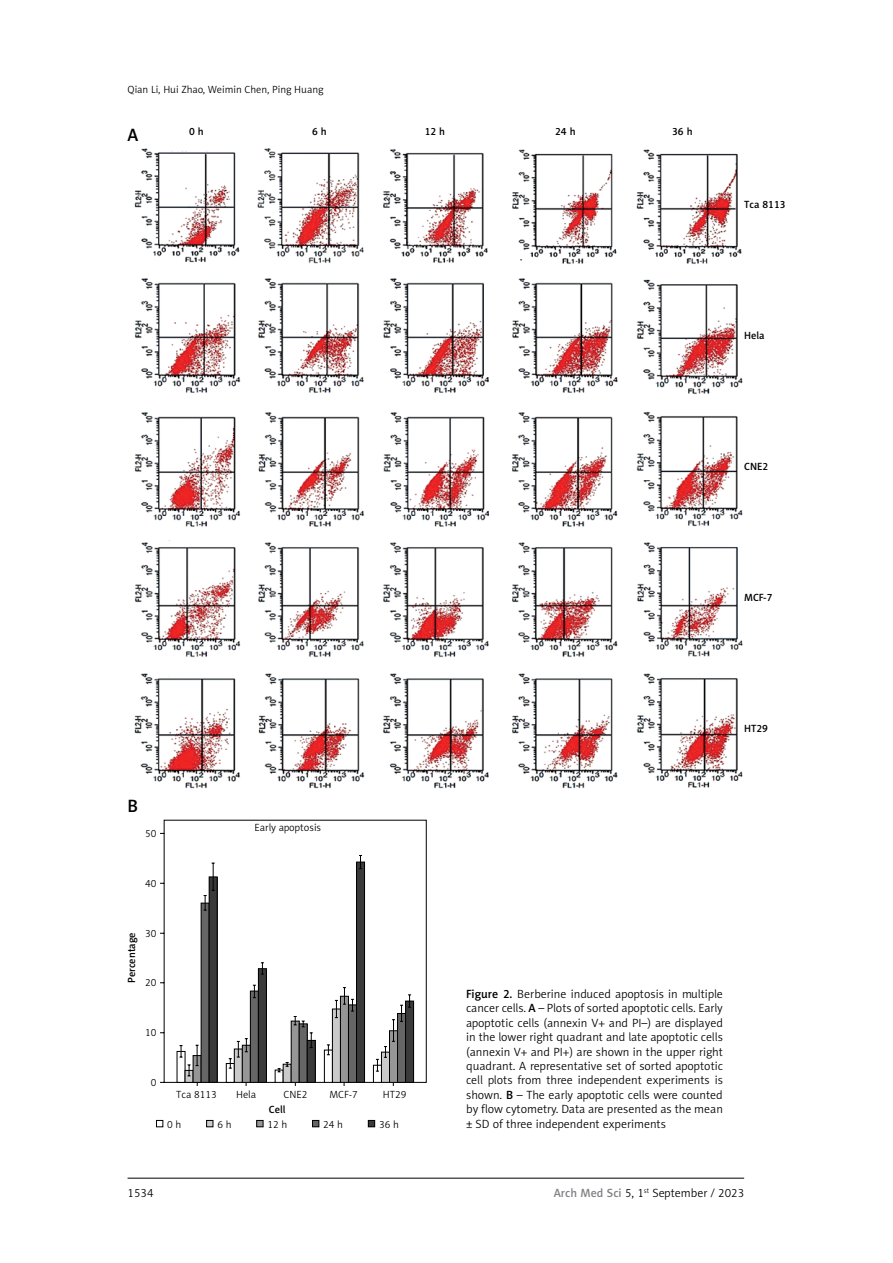
<style>
.page{position:relative;width:893px;height:1263px;background:#fff}
.page>*{position:absolute;margin:0;border:0;box-sizing:border-box;transform-origin:0 0}
.t1{font:18px "Naomi Sans EFN Medium";color:#000}
.t2{font:12px/14.4px "Naomi Sans EFN Light";color:#000;text-align:justify}
.t3{font:10.5px "Naomi Sans EFN Light";color:#000}
.t4{font:10.5px "Naomi Sans EFN Medium";color:#000}
.s1{font-family:"Naomi Sans EFN Medium"}
.s2{font-family:"Naomi Sans EFN Medium";color:#808285}
</style>
<div class="page">
<hr style="left:128px;top:1178px;width:616px;height:1px;background:#000">
<img style="left:134px;top:148px;width:609px;height:641px">
<svg style="left:160px;top:819px;width:267px;height:267px"></svg>
<svg style="left:179px;top:855px;width:235px;height:228px"></svg>
<div style="left:156px;top:1120px;width:7px;height:7px;border:1px solid #000"></div>
<div style="left:207px;top:1120px;width:6px;height:7px;background:#cacaca"></div>
<div style="left:206px;top:1120px;width:7px;height:7px;border:1px solid #000"></div>
<div style="left:257px;top:1120px;width:6px;height:7px;background:#969696"></div>
<div style="left:256px;top:1120px;width:7px;height:7px;border:1px solid #000"></div>
<div style="left:312px;top:1120px;width:7px;height:7px;background:#666"></div>
<div style="left:312px;top:1120px;width:7px;height:7px;border:1px solid #000"></div>
<div style="left:368px;top:1120px;width:7px;height:7px;background:#3a3a3a"></div>
<div style="left:368px;top:1120px;width:7px;height:7px;border:1px solid #000"></div>
<p class="t3" style="left:128px;top:83px;width:197px">Qian Li, Hui Zhao, Weimin Chen, Ping Huang</p>
<h1 class="t1" style="left:128px;top:124px;width:12px">A</h1>
<p class="t4" style="left:189px;top:125px;width:16px">0 h</p>
<p class="t4" style="left:312px;top:125px;width:16px">6 h</p>
<p class="t4" style="left:425px;top:125px;width:22px">12 h</p>
<p class="t4" style="left:555px;top:125px;width:22px">24 h</p>
<p class="t4" style="left:672px;top:125px;width:22px">36 h</p>
<p class="t4" style="left:744px;top:198px;width:43px">Tca 8113</p>
<p class="t4" style="left:744px;top:329px;width:22px">Hela</p>
<p class="t4" style="left:744px;top:460px;width:26px">CNE2</p>
<p class="t4" style="left:744px;top:591px;width:30px">MCF-7</p>
<h1 class="t1" style="left:128px;top:795px;width:12px">B</h1>
<p class="t3" style="left:145px;top:827px;width:13px">50</p>
<p class="t3" style="left:145px;top:877px;width:13px">40</p>
<p class="t4" style="left:125px;top:983px;width:52px;rotate:-90deg">Percentage</p>
<p class="t3" style="left:145px;top:927px;width:13px">30</p>
<p class="t3" style="left:145px;top:977px;width:13px">20</p>
<p class="t3" style="left:145px;top:1026px;width:13px">10</p>
<p class="t3" style="left:255px;top:822px;width:68px">Early apoptosis</p>
<p class="t3" style="left:151px;top:1076px;width:7px">0</p>
<p class="t3" style="left:176px;top:1088px;width:42px">Tca 8113</p>
<p class="t3" style="left:236px;top:1088px;width:21px">Hela</p>
<p class="t3" style="left:284px;top:1088px;width:25px">CNE2</p>
<p class="t3" style="left:329px;top:1088px;width:30px">MCF-7</p>
<p class="t3" style="left:383px;top:1088px;width:25px">HT29</p>
<p class="t4" style="left:269px;top:1103px;width:18px">Cell</p>
<p class="t3" style="left:167px;top:1118px;width:16px">0 h</p>
<p class="t3" style="left:217px;top:1118px;width:16px">6 h</p>
<p class="t3" style="left:267px;top:1118px;width:21px">12 h</p>
<p class="t3" style="left:323px;top:1118px;width:21px">24 h</p>
<p class="t3" style="left:379px;top:1118px;width:21px">36 h</p>
<p class="t4" style="left:744px;top:722px;width:25px">HT29</p>
<p class="t2" style="left:466px;top:987px;width:258px"><span class="s1">Figure 2.</span> Berberine induced apoptosis in multiple cancer cells. <span class="s1">A</span> – Plots of sorted apoptotic cells. Early apoptotic cells (annexin V+ and PI–) are displayed in the lower right quadrant and late apoptotic cells (annexin V+ and PI+) are shown in the upper right quadrant. A representative set of sorted apoptotic cell plots from three independent experiments is shown. <span class="s1">B</span> – The early apoptotic cells were counted by flow cytometry. Data are presented as the mean ± SD of three independent experiments</p>
<p class="t2" style="left:128px;top:1186px;width:27px">1534</p>
<p class="t2" style="left:554px;top:1186px;width:192px"><span class="s2">Arch Med Sci</span> 5, 1<sup>st</sup> September / 2023</p>
</div>
